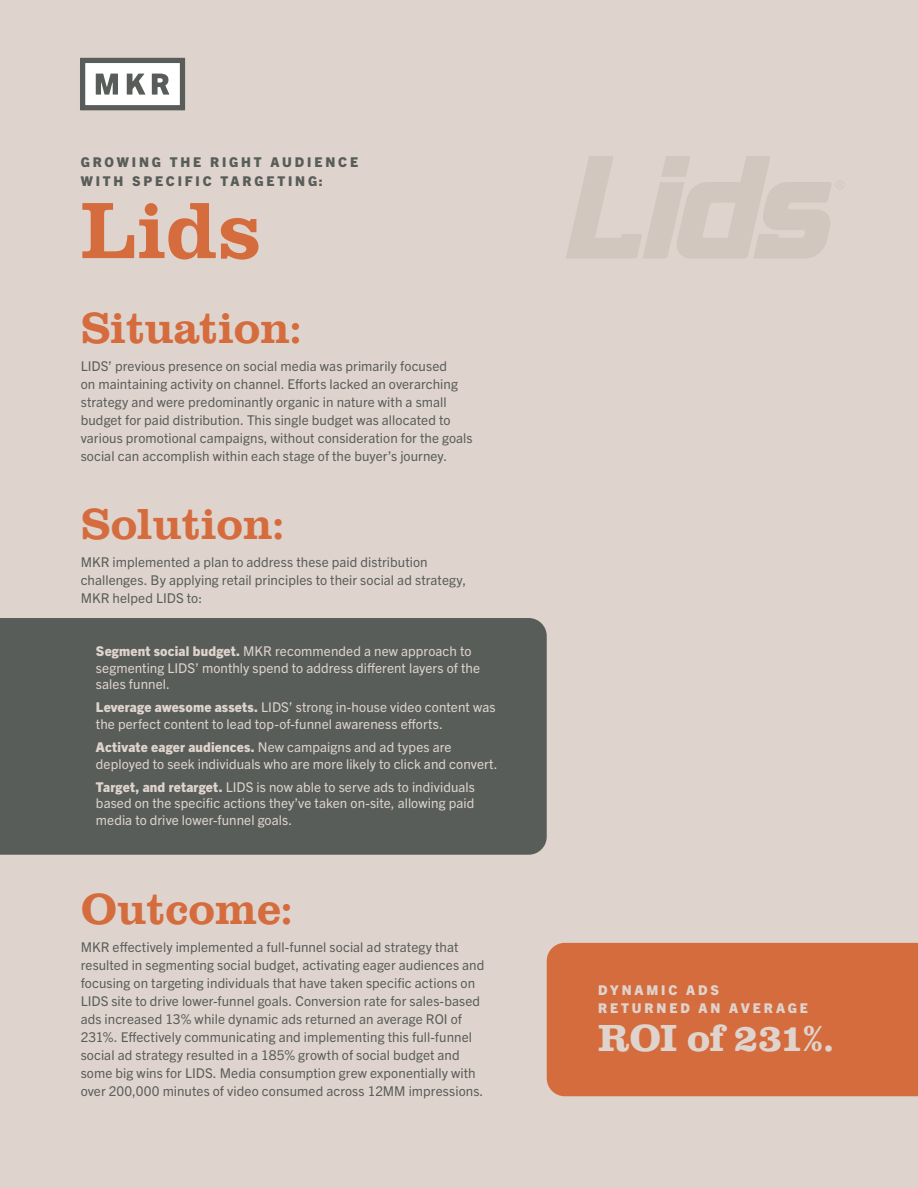
<style>
.page{position:relative;width:918px;height:1188px;background:#dfd4cd}
.page>*{position:absolute;margin:0;border:0;box-sizing:border-box;transform-origin:0 0}
.SubHead{font:500 82.5px "Clarendon URW";color:#d56c3e}
.SubHead-2{font:500 45px "Clarendon URW";color:#d56c3e}
.Paragraph_Style_2{font:700 39px "Clarendon URW";letter-spacing:-.02em;color:#dfd4cd}
.Paragraph_Style_1{font:13.5px/18px "Trade Gothic Next LT Pro";letter-spacing:.005em;color:#595d59}
.Paragraph_Style_1-2{font:13.5px/16.5px "Trade Gothic Next LT Pro";letter-spacing:.005em;color:#dfd4cd}
.Paragraph_Style_2-2{font:800 13.5px "Trade Gothic Next LT Pro";letter-spacing:.21em;color:#595d59}
.Paragraph_Style_2-3{font:800 13.5px "Trade Gothic Next LT Pro";letter-spacing:.21em;color:#dfd4cd}
.s1{font-weight:800}
</style>
<div class="page">
<div style="left:0;top:618px;width:547px;height:237px;background:#595d59"></div>
<svg style="left:566px;top:156px;width:279px;height:102px"></svg>
<div style="left:547px;top:943px;width:371px;height:153px;background:#d56c3e"></div>
<div style="left:80px;top:58px;width:105px;height:52px;background:#595d59"></div>
<div style="left:85px;top:63px;width:95px;height:42px;background:#fff"></div>
<svg style="left:96px;top:74px;width:22px;height:21px"></svg>
<svg style="left:127px;top:74px;width:18px;height:21px"></svg>
<svg style="left:152px;top:74px;width:17px;height:21px"></svg>
<p class="Paragraph_Style_2-2" style="left:81px;top:153px;width:279px">GROWING THE RIGHT AUDIENCE</p>
<p class="Paragraph_Style_2-2" style="left:81px;top:172px;width:243px">WITH SPECIFIC TARGETING:</p>
<p class="SubHead" style="left:81px;top:171px;width:183px">Lids</p>
<p class="SubHead-2" style="left:81px;top:295px;width:224px">Situation:</p>
<p class="Paragraph_Style_1" style="left:81px;top:356px;width:393px">LIDS’ previous presence on social media was primarily focused<br>on maintaining activity on channel. Efforts lacked an overarching strategy and were predominantly organic in nature with a small budget for paid distribution. This single budget was allocated to various promotional campaigns, without consideration for the goals social can accomplish within each stage of the buyer’s journey.</p>
<p class="SubHead-2" style="left:81px;top:492px;width:206px">Solution:</p>
<p class="Paragraph_Style_1" style="left:81px;top:552px;width:387px">MKR implemented a plan to address these paid distribution challenges. By applying retail principles to their social ad strategy,<br>MKR helped LIDS to:</p>
<p class="Paragraph_Style_1-2" style="left:96px;top:642px;width:386px"><span class="s1">Segment social budget.</span> MKR recommended a new approach to segmenting LIDS’ monthly spend to address different layers of the sales funnel.</p>
<p class="Paragraph_Style_1-2" style="left:96px;top:698px;width:401px"><span class="s1">Leverage awesome assets.</span> LIDS’ strong in-house video content was the perfect content to lead top-of-funnel awareness efforts.</p>
<p class="Paragraph_Style_1-2" style="left:96px;top:738px;width:403px"><span class="s1">Activate eager audiences.</span> New campaigns and ad types are deployed to seek individuals who are more likely to click and convert.</p>
<p class="Paragraph_Style_1-2" style="left:96px;top:778px;width:380px;text-align:justify"><span class="s1">Target, and retarget.</span> LIDS is now able to serve ads to individuals based on the specific actions they’ve taken on-site, allowing paid media to drive lower-funnel goals.</p>
<p class="SubHead-2" style="left:81px;top:876px;width:215px">Outcome:</p>
<p class="Paragraph_Style_1" style="left:81px;top:937px;width:405px">MKR effectively implemented a full-funnel social ad strategy that resulted in segmenting social budget, activating eager audiences and focusing on targeting individuals that have taken specific actions on LIDS site to drive lower-funnel goals. Conversion rate for sales-based ads increased 13% while dynamic ads returned an average ROI of 231%. Effectively communicating and implementing this full-funnel social ad strategy resulted in a 185% growth of social budget and some big wins for LIDS. Media consumption grew exponentially with over 200,000 minutes of video consumed across 12MM impressions.</p>
<p class="Paragraph_Style_2-3" style="left:598px;top:981px;width:122px">DYNAMIC ADS</p>
<p class="Paragraph_Style_2-3" style="left:598px;top:998px;width:211px">RETURNED AN AVERAGE</p>
<p class="Paragraph_Style_2" style="left:598px;top:1009px;width:238px">ROI of 231%.</p>
</div>
